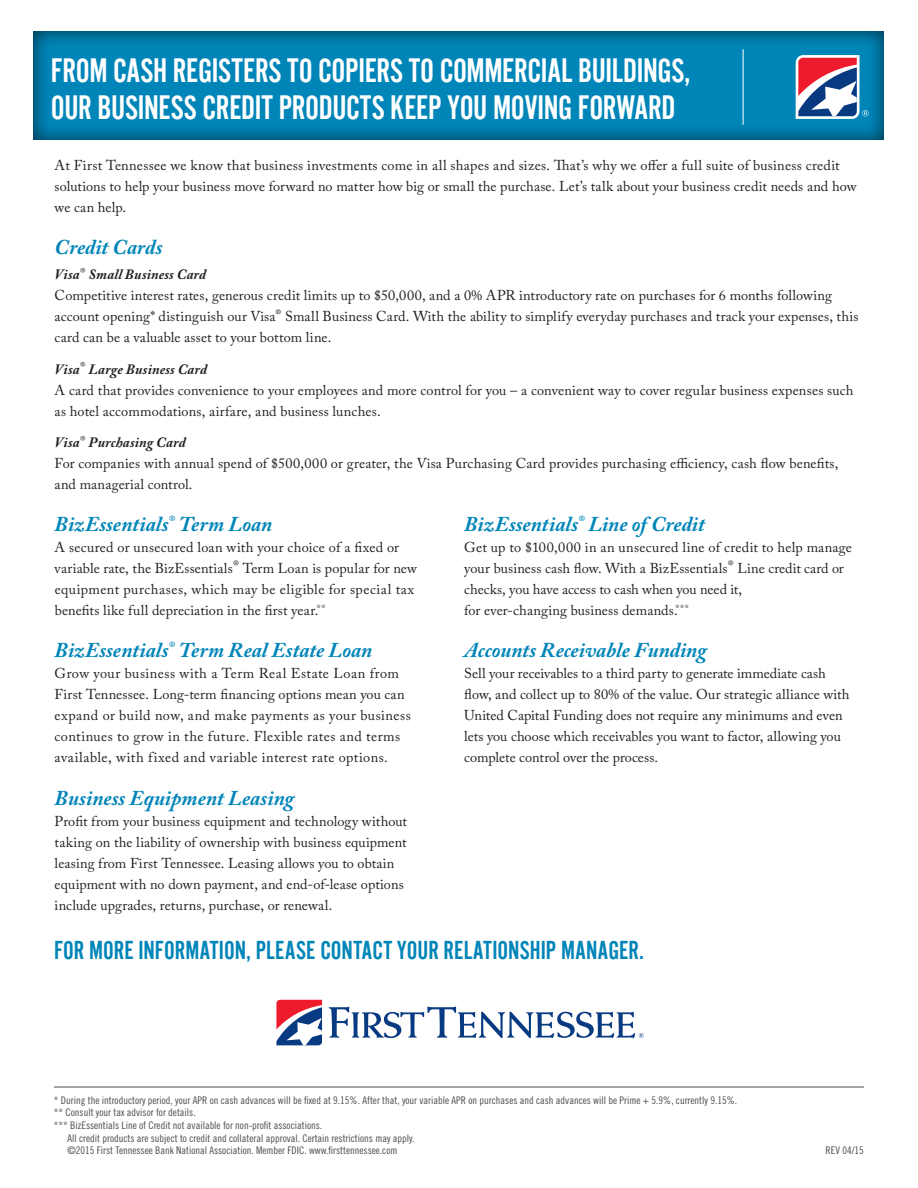
<style>
.page{position:relative;width:918px;height:1188px;background:#fff}
.page>*{position:absolute;margin:0;border:0;box-sizing:border-box;transform-origin:0 0}
.t1{font:35.25px/37.2px "Alternate Gothic Com No 2";letter-spacing:-.01em;color:#fff}
.t2{font:27px "Alternate Gothic Com No 2";color:#0085b8}
.t3{font:italic 700 21px "Adobe Caslon Pro";color:#0085b8}
.t4{font:14.25px/21px "Adobe Caslon Pro";letter-spacing:.01em;color:#231f20}
.t5{font:10.5px "Trade Gothic Cond Eighteen";color:#4b4c4d}
.s1{font-weight:700;font-style:italic}
</style>
<div class="page">
<div style="left:32px;top:30px;width:853px;height:112px;background:#231f20;opacity:.75"></div>
<hr style="left:743px;top:49px;width:1px;height:76px;background:#fff">
<svg style="left:796px;top:55px;width:72px;height:64px"></svg>
<svg style="left:276px;top:1000px;width:46px;height:45px"></svg>
<svg style="left:329px;top:1007px;width:315px;height:31px"></svg>
<hr style="left:54px;top:1087px;width:810px;height:1px;background:#4b4c4d">
<h1 class="t1" style="left:51px;top:51px;width:641px">FROM CASH REGISTERS TO COPIERS TO COMMERCIAL BUILDINGS,<br>OUR BUSINESS CREDIT PRODUCTS KEEP YOU MOVING FORWARD</h1>
<p class="t4" style="left:55px;top:155px;width:803px">At First Tennessee we know that business investments come in all shapes and sizes. That’s why we offer a full suite of business credit solutions to help your business move forward no matter how big or small the purchase. Let’s talk about your business credit needs and how we can help.</p>
<h3 class="t3" style="left:55px;top:235px;width:109px">Credit Cards</h3>
<p class="t4" style="left:55px;top:264px;width:805px"><span class="s1">Visa</span><sup>®</sup> <span class="s1">Small Business Card<br></span>Competitive interest rates, generous credit limits up to $50,000, and a 0% APR introductory rate on purchases for 6 months following account opening* distinguish our Visa<sup>®</sup> Small Business Card. With the ability to simplify everyday purchases and track your expenses, this card can be a valuable asset to your bottom line.</p>
<p class="t4" style="left:55px;top:358px;width:800px"><span class="s1">Visa</span><sup>®</sup> <span class="s1">Large Business Card<br></span>A card that provides convenience to your employees and more control for you – a convenient way to cover regular business expenses such as hotel accommodations, airfare, and business lunches.</p>
<p class="t4" style="left:55px;top:432px;width:785px"><span class="s1">Visa</span><sup>®</sup> <span class="s1">Purchasing Card<br></span>For companies with annual spend of $500,000 or greater, the Visa Purchasing Card provides purchasing efficiency, cash flow benefits, and managerial control.</p>
<h3 class="t3" style="left:55px;top:511px;width:219px">BizEssentials<sup>®</sup> Term Loan</h3>
<p class="t4" style="left:55px;top:536px;width:364px">A secured or unsecured loan with your choice of a fixed or variable rate, the BizEssentials<sup>®</sup> Term Loan is popular for new equipment purchases, which may be eligible for special tax benefits like full depreciation in the first year.<sup>**</sup></p>
<h3 class="t3" style="left:464px;top:511px;width:242px">BizEssentials<sup>®</sup> Line of Credit</h3>
<p class="t4" style="left:464px;top:536px;width:389px">Get up to $100,000 in an unsecured line of credit to help manage your business cash flow. With a BizEssentials<sup>®</sup> Line credit card or checks, you have access to cash when you need it,<br>for ever-changing business demands.<sup>***</sup></p>
<h3 class="t3" style="left:55px;top:638px;width:319px">BizEssentials<sup>®</sup> Term Real Estate Loan</h3>
<p class="t4" style="left:55px;top:663px;width:358px">Grow your business with a Term Real Estate Loan from First Tennessee. Long-term financing options mean you can expand or build now, and make payments as your business continues to grow in the future. Flexible rates and terms available, with fixed and variable interest rate options.</p>
<h3 class="t3" style="left:55px;top:785px;width:241px">Business Equipment Leasing</h3>
<p class="t4" style="left:55px;top:810px;width:354px">Profit from your business equipment and technology without taking on the liability of ownership with business equipment leasing from First Tennessee. Leasing allows you to obtain equipment with no down payment, and end-of-lease options include upgrades, returns, purchase, or renewal.</p>
<h3 class="t3" style="left:464px;top:638px;width:244px">Accounts Receivable Funding</h3>
<p class="t4" style="left:464px;top:663px;width:387px">Sell your receivables to a third party to generate immediate cash flow, and collect up to 80% of the value. Our strategic alliance with United Capital Funding does not require any minimums and even lets you choose which receivables you want to factor, allowing you complete control over the process.</p>
<h2 class="t2" style="left:54px;top:936px;width:592px">FOR MORE INFORMATION, PLEASE CONTACT YOUR RELATIONSHIP MANAGER.</h2>
<p class="t5" style="left:54px;top:1094px;width:685px">* During the introductory period, your APR on cash advances will be fixed at 9.15%. After that, your variable APR on purchases and cash advances will be Prime + 5.9%, currently 9.15%.</p>
<p class="t5" style="left:54px;top:1106px;width:143px">** Consult your tax advisor for details.</p>
<p class="t5" style="left:54px;top:1119px;width:270px">*** BizEssentials Line of Credit not available for non-profit associations.</p>
<p class="t5" style="left:67px;top:1132px;width:349px">All credit products are subject to credit and collateral approval. Certain restrictions may apply.</p>
<p class="t5" style="left:67px;top:1144px;width:331px">©2015 First Tennessee Bank National Association. Member FDIC. www.firsttennessee.com</p>
<p class="t5" style="left:826px;top:1144px;width:40px">REV 04/15</p>
</div>
